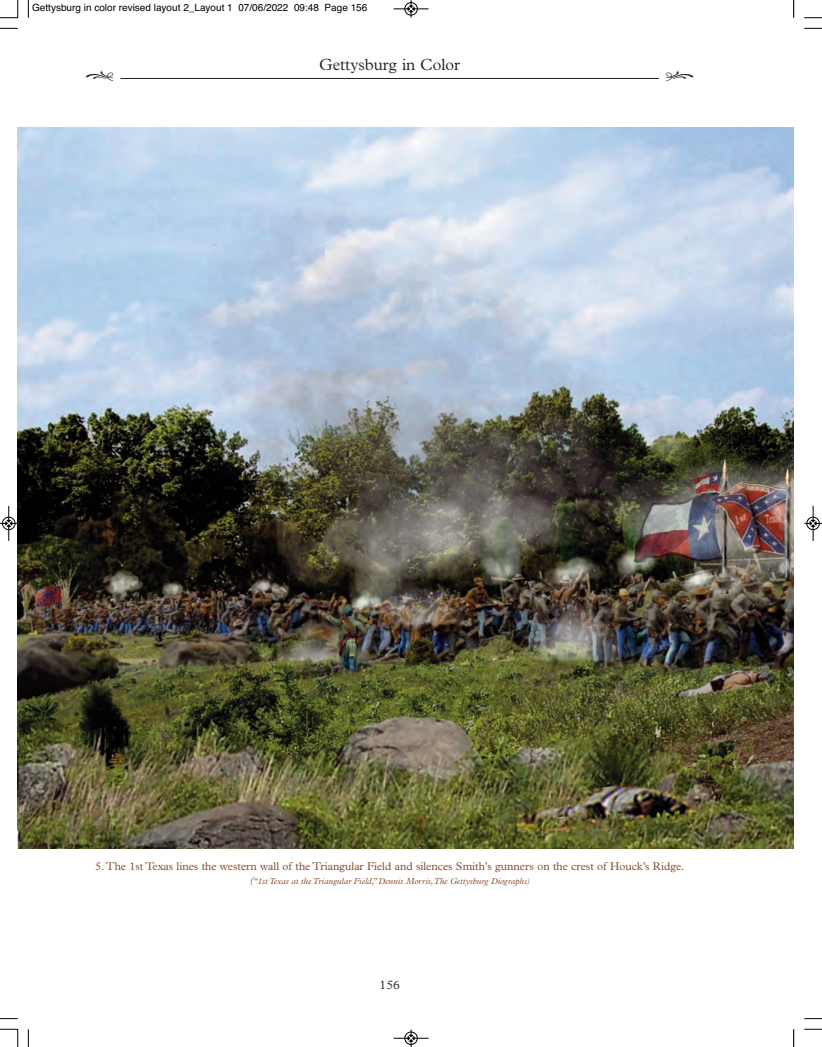
<style>
.page{position:relative;width:822px;height:1047px;background:#fff}
.page>*{position:absolute;margin:0;border:0;box-sizing:border-box;transform-origin:0 0}
.t1{font:17.5px "Type Embellishments Two Plain";color:#231f20;scale:1.25 1}
.t2{font:300 16.25px "Plantin";color:#231f20}
.t3{font:300 12.5px "Plantin";color:#231f20}
.t4{font:300 11.25px "Plantin";color:#83401d}
.t5{font:10px "Helvetica";color:#000}
.t6{font:italic 300 8.75px "Plantin";color:#83401d}
.s1{font-size:11.25px}
</style>
<div class="page">
<hr style="left:120px;top:78px;width:539px;height:1px;background:#231f20">
<img style="left:18px;top:128px;width:775px;height:721px">
<svg style="left:28px;top:0;width:1px;height:18px"></svg>
<svg style="left:0;top:28px;width:18px;height:1px"></svg>
<svg style="left:804px;top:28px;width:18px;height:1px"></svg>
<svg style="left:28px;top:1029px;width:1px;height:18px"></svg>
<svg style="left:0;top:1018px;width:18px;height:1px"></svg>
<svg style="left:804px;top:1018px;width:18px;height:1px"></svg>
<svg style="left:0;top:0;width:19px;height:19px"></svg>
<svg style="left:793px;top:0;width:1px;height:18px"></svg>
<svg style="left:804px;top:17px;width:18px;height:2px"></svg>
<svg style="left:0;top:1029px;width:19px;height:18px"></svg>
<svg style="left:793px;top:1029px;width:1px;height:18px"></svg>
<svg style="left:804px;top:1029px;width:18px;height:1px"></svg>
<div style="left:404px;top:2px;width:14px;height:14px;border:1px solid #fff;border-radius:50%"></div>
<hr style="left:393px;top:9px;width:35px;height:1px;background:#000">
<div style="left:405px;top:2px;width:12px;height:13px;border:1px solid #000;border-radius:50%"></div>
<svg style="left:408px;top:0;width:6px;height:18px"></svg>
<div style="left:404px;top:1031px;width:14px;height:14px;border:1px solid #fff;border-radius:50%"></div>
<hr style="left:393px;top:1038px;width:35px;height:1px;background:#000">
<div style="left:405px;top:1032px;width:12px;height:12px;border:1px solid #000;border-radius:50%"></div>
<svg style="left:408px;top:1029px;width:6px;height:18px"></svg>
<hr style="left:9px;top:506px;width:1px;height:35px;background:#000">
<div style="left:2px;top:517px;width:13px;height:13px;border:1px solid #000;border-radius:50%"></div>
<svg style="left:0;top:520px;width:18px;height:6px"></svg>
<hr style="left:813px;top:506px;width:1px;height:35px;background:#000">
<div style="left:806px;top:517px;width:13px;height:13px;border:1px solid #000;border-radius:50%"></div>
<svg style="left:804px;top:520px;width:18px;height:6px"></svg>
<p class="t5" style="left:32px;top:2px;width:337px">Gettysburg in color revised layout 2_Layout 1 07/06/2022 09:48 Page 156</p>
<h2 class="t2" style="left:319px;top:59px;width:143px">Gettysburg in Color</h2>
<h1 class="t1" style="left:85px;top:69px;width:25px">.</h1>
<h1 class="t1" style="left:665px;top:69px;width:25px">,</h1>
<p class="t4" style="left:95px;top:862px;width:590px">5. The 1st Texas lines the western wall of the Triangular Field and silences Smith’s gunners on the crest of Houck’s Ridge.</p>
<p class="t6" style="left:250px;top:877px;width:281px"><span class="s1">(</span>“1st Texas at the Triangular Field,” Dennis Morris, The Gettysburg Diographs)</p>
<p class="t3" style="left:379px;top:980px;width:22px">156</p>
</div>
